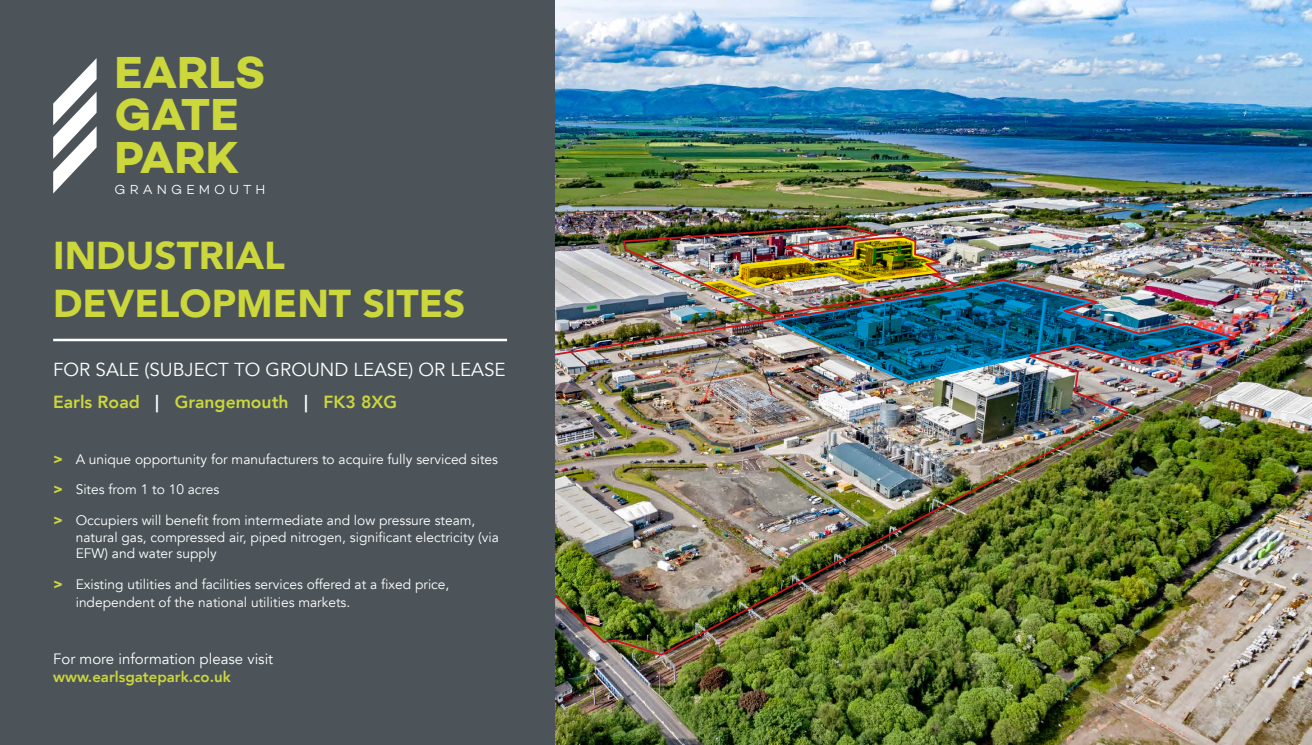
<style>
.page{position:relative;width:1312px;height:745px;background:#fff}
.page>*{position:absolute;margin:0;border:0;box-sizing:border-box;transform-origin:0 0}
.t1{font:700 45.62px/42.1px "Campton";letter-spacing:-.01em;color:#ccd73c}
.t2{font:900 38.75px/48px "Avenir";color:#ccd73c}
.t3{font:18.75px "Avenir";color:#fff}
.t4{font:800 17.5px "Avenir";color:#ccd73c}
.t5{font:15px "Avenir";color:#fff}
.t6{font:800 15px "Avenir";color:#ccd73c}
.t7{font:13.75px/16.5px "Avenir";color:#fff}
.t8{font:300 13.38px "Campton";letter-spacing:.3em;color:#fff}
.s1{color:#fff}
.s2{font-weight:900;font-size:15px;color:#ccd73c}
</style>
<div class="page">
<img style="left:554px;top:0;width:757px;height:744px">
<img style="left:621px;top:224px;width:341px;height:54px">
<img style="left:554px;top:278px;width:687px;height:378px">
<div style="left:0;top:0;width:554px;height:744px;background:#4c5459"></div>
<hr style="left:53px;top:338px;width:454px;height:3px;background:#fff">
<svg style="left:53px;top:58px;width:44px;height:135px"></svg>
<h1 class="t1" style="left:115px;top:51px;width:152px">EARLS<br>GATE<br>PARK</h1>
<p class="t8" style="left:115px;top:180px;width:152px">GRANGEMOUTH</p>
<h2 class="t2" style="left:53px;top:231px;width:413px">INDUSTRIAL<br>DEVELOPMENT SITES</h2>
<h3 class="t3" style="left:53px;top:358px;width:454px">FOR SALE (SUBJECT TO GROUND LEASE) OR LEASE</h3>
<p class="t4" style="left:53px;top:388px;width:345px">Earls Road <span class="s1">|</span> Grangemouth <span class="s1">|</span> FK3 8XG</p>
<p class="t7" style="left:53px;top:450px;width:446px"><span class="s2">&gt;</span> A unique opportunity for manufacturers to acquire fully serviced sites</p>
<p class="t7" style="left:53px;top:481px;width:168px"><span class="s2">&gt;</span> Sites from 1 to 10 acres</p>
<p class="t7" style="left:76px;top:512px;width:424px;text-indent:-23px"><span class="s2">&gt;</span> Occupiers will benefit from intermediate and low pressure steam, natural gas, compressed air, piped nitrogen, significant electricity (via<br>EFW) and water supply</p>
<p class="t7" style="left:76px;top:575px;width:375px;line-height:18px;text-indent:-23px"><span class="s2">&gt;</span> Existing utilities and facilities services offered at a fixed price, independent of the national utilities markets.</p>
<p class="t5" style="left:53px;top:649px;width:221px">For more information please visit</p>
<p class="t6" style="left:53px;top:664px;width:179px">www.earlsgatepark.co.uk</p>
</div>
